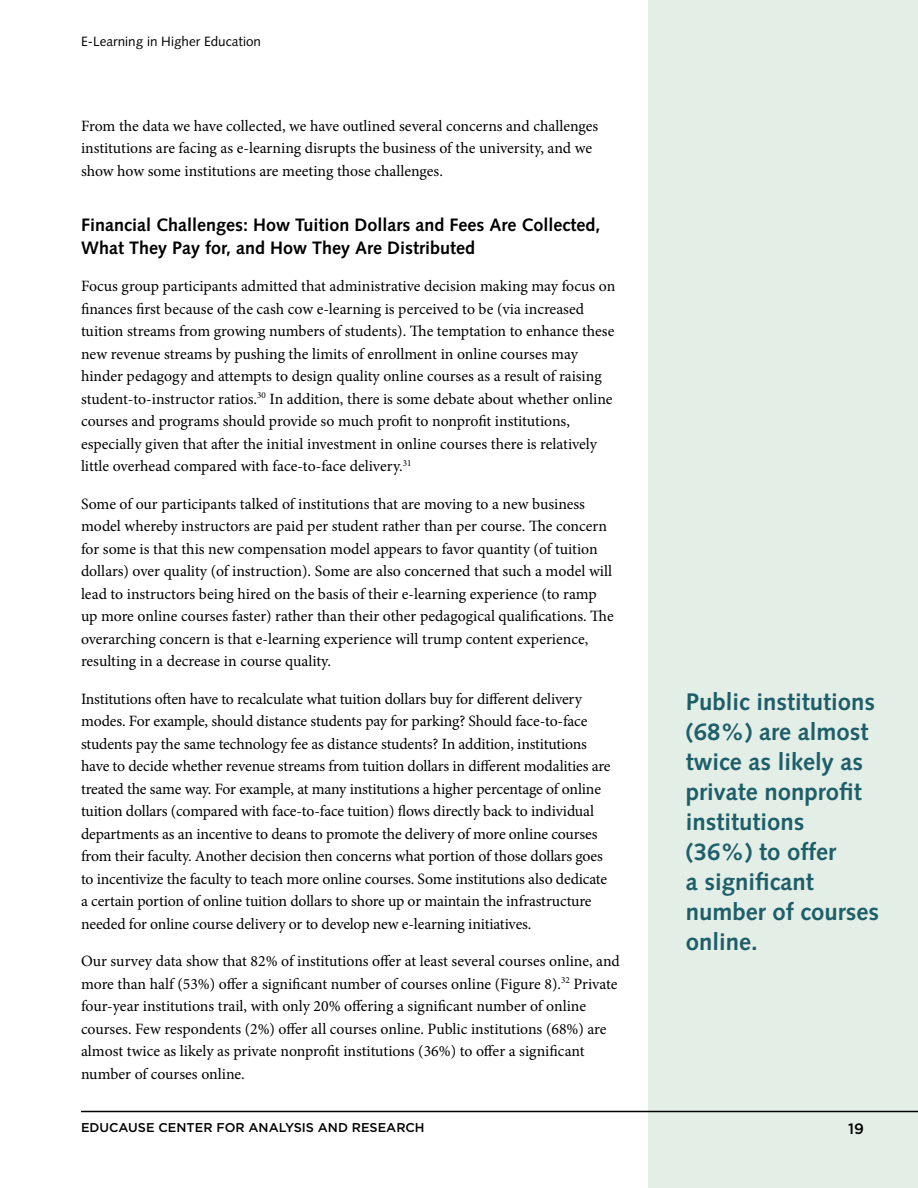
<style>
.page{position:relative;width:918px;height:1188px;background:#fff}
.page>*{position:absolute;margin:0;border:0;box-sizing:border-box;transform-origin:0 0}
.t1{font:700 24px/30px "Syntax LT Std";color:#1e5e69}
.t2{font:700 18px/22.5px "Syntax LT Std";color:#000}
.t3{font:15.75px/22.5px "Minion Pro";letter-spacing:-.005em;color:#000}
.t4{font:500 15px "Gotham";color:#000}
.t5{font:13.5px "Syntax LT Std";color:#000}
.t6{font:500 12.75px "Gotham";color:#000}
</style>
<div class="page">
<div style="left:648px;top:0;width:270px;height:1188px;background:#e2eee6"></div>
<hr style="left:81px;top:1111px;width:837px;height:1px;background:#000">
<p class="t5" style="left:81px;top:33px;width:182px">E-Learning in Higher Education</p>
<p class="t3" style="left:81px;top:114px;width:519px">From the data we have collected, we have outlined several concerns and challenges institutions are facing as e-learning disrupts the business of the university, and we show how some institutions are meeting those challenges.</p>
<p class="t2" style="left:81px;top:214px;width:521px">Financial Challenges: How Tuition Dollars and Fees Are Collected,<br>What They Pay for, and How They Are Distributed</p>
<p class="t3" style="left:81px;top:275px;width:536px">Focus group participants admitted that administrative decision making may focus on finances first because of the cash cow e-learning is perceived to be (via increased tuition streams from growing numbers of students). The temptation to enhance these new revenue streams by pushing the limits of enrollment in online courses may hinder pedagogy and attempts to design quality online courses as a result of raising student-to-instructor ratios.<sup>30</sup> In addition, there is some debate about whether online courses and programs should provide so much profit to nonprofit institutions, especially given that after the initial investment in online courses there is relatively little overhead compared with face-to-face delivery.<sup>31</sup></p>
<p class="t3" style="left:81px;top:492px;width:534px">Some of our participants talked of institutions that are moving to a new business model whereby instructors are paid per student rather than per course. The concern for some is that this new compensation model appears to favor quantity (of tuition dollars) over quality (of instruction). Some are also concerned that such a model will lead to instructors being hired on the basis of their e-learning experience (to ramp up more online courses faster) rather than their other pedagogical qualifications. The overarching concern is that e-learning experience will trump content experience, resulting in a decrease in course quality.</p>
<p class="t3" style="left:81px;top:687px;width:531px">Institutions often have to recalculate what tuition dollars buy for different delivery modes. For example, should distance students pay for parking? Should face-to-face students pay the same technology fee as distance students? In addition, institutions have to decide whether revenue streams from tuition dollars in different modalities are treated the same way. For example, at many institutions a higher percentage of online tuition dollars (compared with face-to-face tuition) flows directly back to individual departments as an incentive to deans to promote the delivery of more online courses from their faculty. Another decision then concerns what portion of those dollars goes to incentivize the faculty to teach more online courses. Some institutions also dedicate a certain portion of online tuition dollars to shore up or maintain the infrastructure needed for online course delivery or to develop new e-learning initiatives.</p>
<p class="t3" style="left:81px;top:950px;width:540px">Our survey data show that 82% of institutions offer at least several courses online, and more than half (53%) offer a significant number of courses online (Figure 8).<sup>32</sup> Private four-year institutions trail, with only 20% offering a significant number of online courses. Few respondents (2%) offer all courses online. Public institutions (68%) are almost twice as likely as private nonprofit institutions (36%) to offer a significant number of courses online.</p>
<p class="t6" style="left:81px;top:1119px;width:281px">EDUCAUSE CENTER FOR ANALYSIS AND RESEA</p>
<p class="t6" style="left:396px;top:1119px;width:30px">RCH</p>
<h1 class="t1" style="left:686px;top:687px;width:195px">Public institutions (68%) are almost twice as likely as private nonprofit institutions<br>(36%) to offer<br>a significant number of courses online.</h1>
<p class="t4" style="left:848px;top:1119px;width:17px">19</p>
</div>
